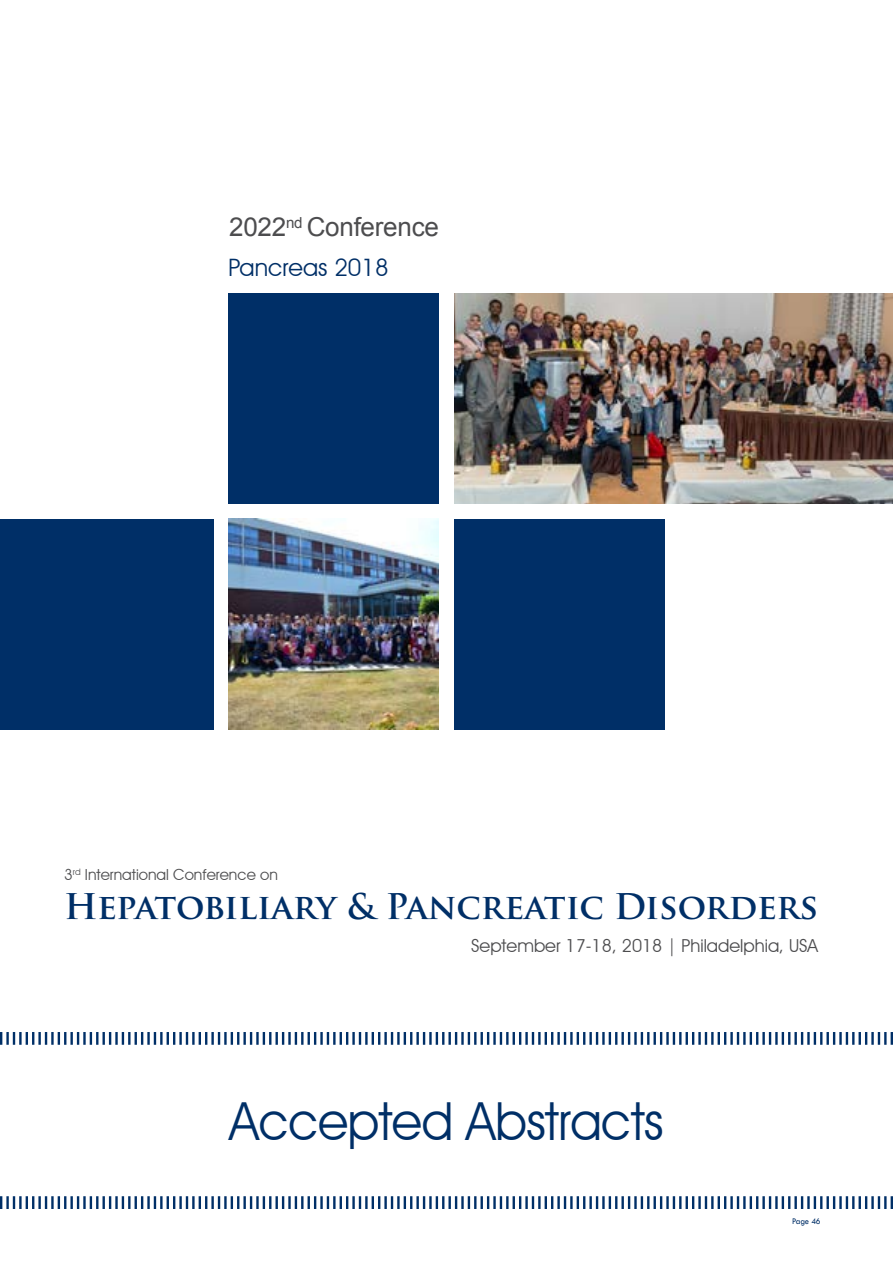
<style>
.page{position:relative;width:893px;height:1263px;background:#fff}
.page>*{position:absolute;margin:0;border:0;box-sizing:border-box;transform-origin:0 0}
.t1{font:52.5px "Avant Garde IT Cby BT";letter-spacing:-.01em;color:#002f67;scale:.95 1}
.t2{font:700 34.5px "Trajan Pro";letter-spacing:-.01em;color:#002f67}
.t3{font:26.1px "Arial";letter-spacing:-.01em;color:#4d4d4f}
.t4{font:24px "Avant Garde IT Cby BT";color:#002f67}
.t5{font:17.85px "Avant Garde IT Cby BT";color:#4d4d4f}
.t6{font:15.3px "Avant Garde IT Cby BT";color:#4d4d4f}
.t7{font:9px "Tw Cen";letter-spacing:-.02em;color:#002f67;scale:.95 1}
</style>
<div class="page">
<div style="left:228px;top:293px;width:211px;height:211px;background:#002f67"></div>
<img style="left:228px;top:519px;width:211px;height:210px">
<div style="left:0;top:519px;width:213px;height:210px;background:#002f67"></div>
<div style="left:454px;top:519px;width:210px;height:210px;background:#002f67"></div>
<img style="left:454px;top:293px;width:439px;height:211px">
<svg style="left:0;top:1032px;width:893px;height:13px"></svg>
<svg style="left:0;top:1196px;width:893px;height:13px"></svg>
<h3 class="t3" style="left:229px;top:210px;width:211px">2022<sup>nd</sup> Conference</h3>
<h3 class="t4" style="left:228px;top:253px;width:162px">Pancreas 2018</h3>
<p class="t6" style="left:64px;top:866px;width:215px">3<sup>rd</sup> International Conference on</p>
<h2 class="t2" style="left:64px;top:885px;width:755px">Hepatobiliary &amp; Pancreatic Disorders</h2>
<p class="t5" style="left:471px;top:934px;width:348px">September 17-18, 2018 | Philadelphia, USA</p>
<h1 class="t1" style="left:229px;top:1090px;width:458px">Accepted Abstracts</h1>
<p class="t7" style="left:792px;top:1215px;width:32px">Page 46</p>
</div>
